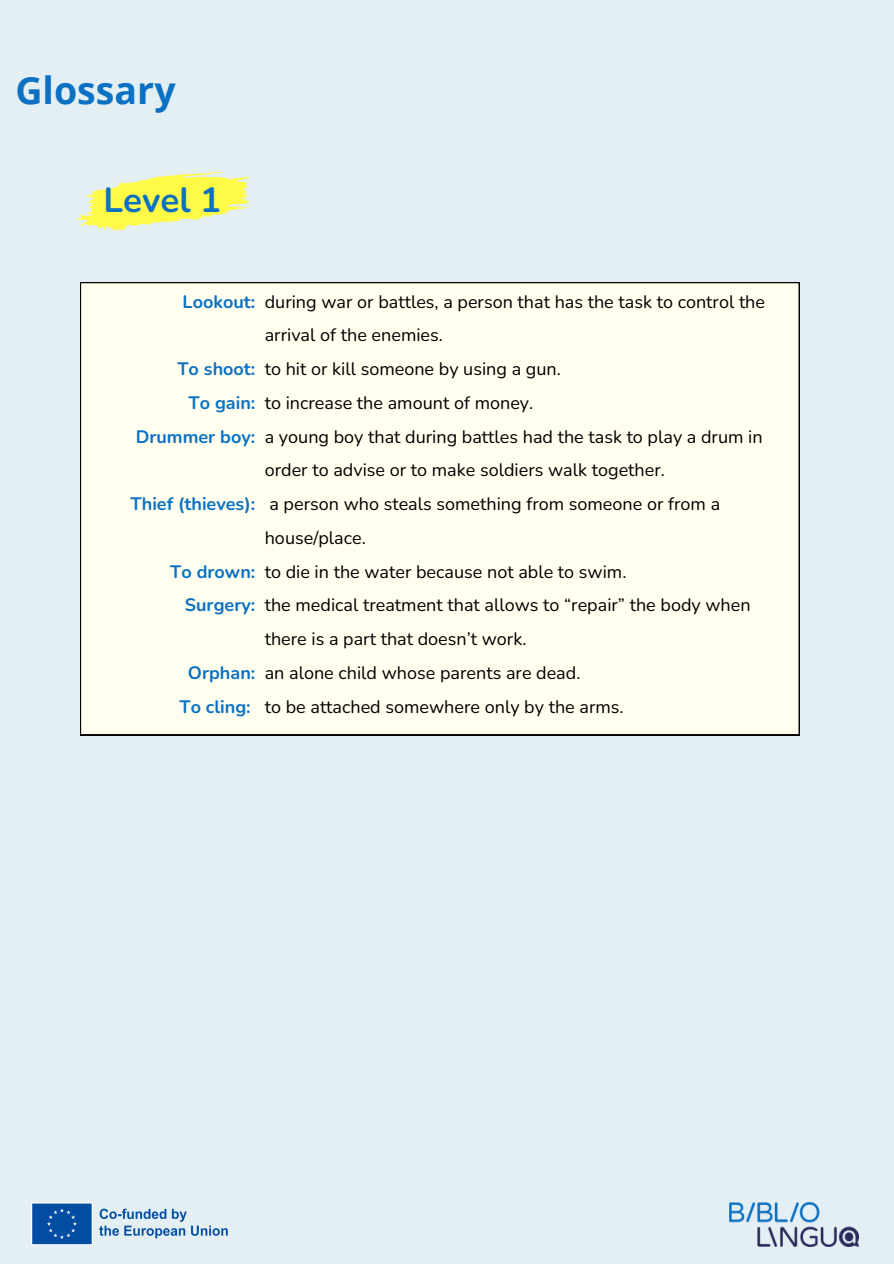
<style>
.page{position:relative;width:894px;height:1264px;background:#fff}
.page>*{position:absolute;margin:0;border:0;box-sizing:border-box;transform-origin:0 0}
.t1{font:700 37.5px "Open Sans";color:#0c71c3}
.t2{font:700 34.95px "Nunito";color:#0c71c3}
.t3{font:18px/33.8px "Nunito";color:#000}
.t4{font:700 18px/33.8px "Nunito";color:#0c71c3;text-align:right}
</style>
<div class="page">
<div style="left:0;top:0;width:893px;height:1263px;background:#e4eff4"></div>
<svg style="left:76px;top:172px;width:174px;height:58px"></svg>
<div style="left:80px;top:282px;width:719px;height:453px;background:#fffeef"></div>
<img style="left:729px;top:1202px;width:128px;height:44px">
<img style="left:31px;top:1202px;width:197px;height:43px">
<p class="t1" style="left:15px;top:64px;width:162px">Glossary</p>
<p class="t2" style="left:104px;top:176px;width:119px">Level 1</p>
<p class="t4" style="left:182px;top:285px;width:74px">Lookout:</p>
<p class="t4" style="left:136px;top:352px;width:121px">To shoot:<br>To gain:<br>Drummer boy:</p>
<p class="t4" style="left:131px;top:487px;width:126px">Thief (thieves):</p>
<p class="t4" style="left:170px;top:555px;width:87px">To drown:<br>Surgery:</p>
<p class="t4" style="left:179px;top:656px;width:77px;text-align:center">Orphan:<br>To cling:</p>
<h1 class="t3" style="left:265px;top:285px;width:501px">during war or battles, a person that has the task to control the arrival of the enemies.</h1>
<p class="t3" style="left:265px;top:352px;width:297px">to hit or kill someone by using a gun.</p>
<h1 class="t3" style="left:265px;top:386px;width:270px">to increase the amount of money.</h1>
<h2 class="t3" style="left:265px;top:420px;width:499px">a young boy that during battles had the task to play a drum in order to advise or to make soldiers walk together.</h2>
<h2 class="t3" style="left:265px;top:487px;width:457px">a person who steals something from someone or from a house/place.</h2>
<h2 class="t3" style="left:265px;top:555px;width:363px">to die in the water because not able to swim.</h2>
<h2 class="t3" style="left:265px;top:588px;width:487px">the medical treatment that allows to “repair” the body when there is a part that doesn’t work.</h2>
<h2 class="t3" style="left:265px;top:656px;width:317px">an alone child whose parents are dead.</h2>
<p class="t3" style="left:265px;top:690px;width:360px">to be attached somewhere only by the arms.</p>
</div>
